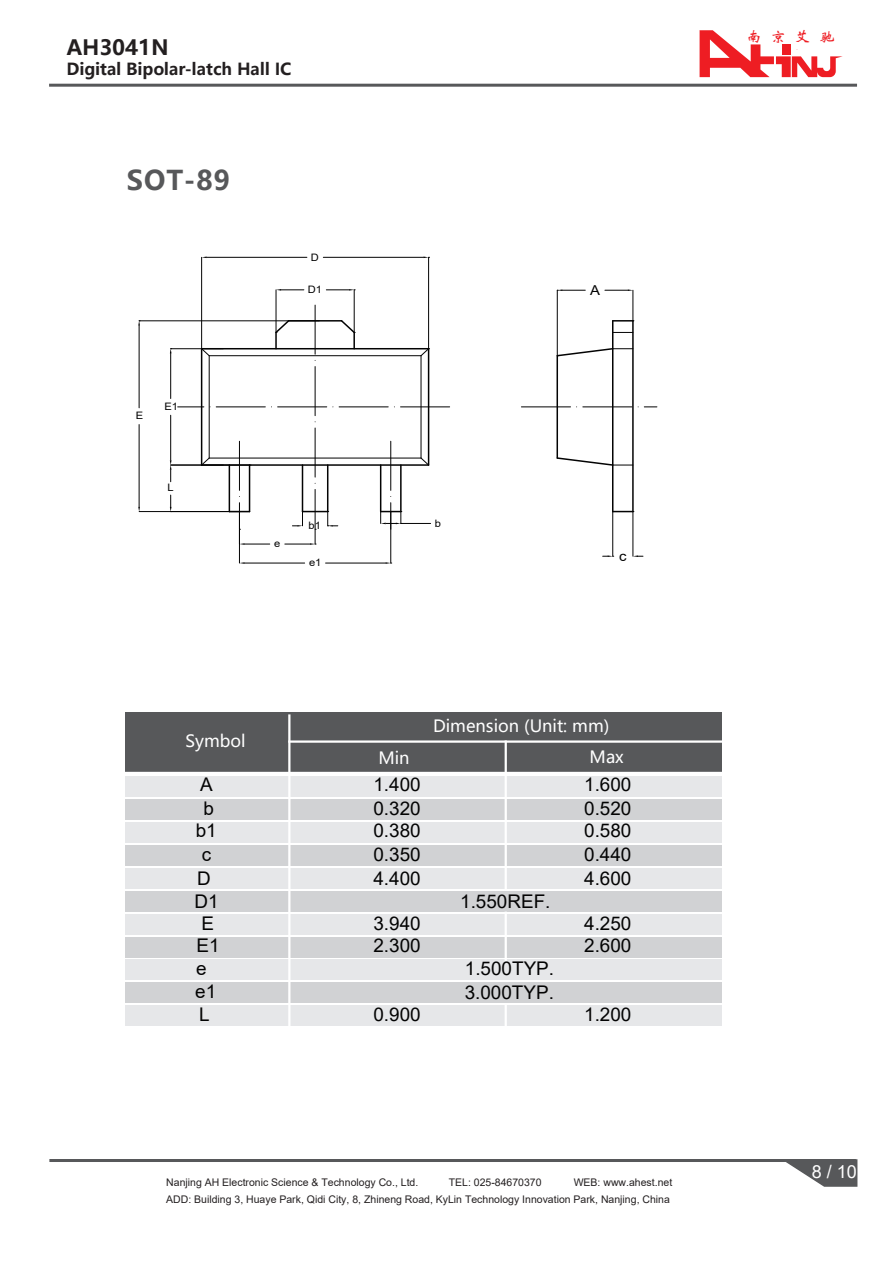
<style>
.page{position:relative;width:893px;height:1263px;background:#fff}
.page>*{position:absolute;margin:0;border:0;box-sizing:border-box;transform-origin:0 0}
.t1{font:700 27px "Microsoft Ya Hei";color:#57585a}
.t2{font:700 21px "Microsoft Ya Hei";color:#231f20}
.t3{font:18.9px/23.7px "Arial";color:#030303}
.t4{font:18px "Arial";color:#fff}
.t5{font:16.8px "Microsoft Ya Hei";color:#fff}
.t6{font:700 16.5px "Microsoft Ya Hei";color:#231f20}
.t7{font:15.3px "ST Xinwei";color:#ee1d23}
.t8{font:13.65px "Arial";color:#030303;scale:1.08 1}
.t9{font:10.5px "Arial";color:#231f20}
.t10{font:10.2px "Arial";color:#030303;scale:1.08 1}
</style>
<div class="page">
<hr style="left:49px;top:84px;width:808px;height:3px;background:#57585a">
<svg style="left:700px;top:30px;width:143px;height:47px"></svg>
<hr style="left:49px;top:1159px;width:807px;height:3px;background:#57585a">
<svg style="left:786px;top:1159px;width:72px;height:28px"></svg>
<svg style="left:521px;top:407px;width:136px;height:1px"></svg>
<hr style="left:612px;top:321px;width:1px;height:191px;background:#030303">
<hr style="left:632px;top:321px;width:2px;height:191px;background:#030303">
<hr style="left:556px;top:356px;width:2px;height:102px;background:#030303">
<svg style="left:556px;top:456px;width:77px;height:11px"></svg>
<hr style="left:613px;top:320px;width:20px;height:2px;background:#030303">
<svg style="left:613px;top:332px;width:19px;height:1px"></svg>
<hr style="left:139px;top:511px;width:100px;height:1px;background:#030303">
<hr style="left:139px;top:321px;width:179px;height:1px;background:#030303">
<hr style="left:139px;top:424px;width:1px;height:83px;background:#030303">
<hr style="left:139px;top:325px;width:1px;height:83px;background:#030303">
<hr style="left:171px;top:348px;width:51px;height:1px;background:#030303">
<hr style="left:170px;top:415px;width:1px;height:45px;background:#030303">
<hr style="left:170px;top:353px;width:1px;height:45px;background:#030303">
<hr style="left:201px;top:257px;width:1px;height:91px;background:#030303">
<hr style="left:428px;top:257px;width:1px;height:91px;background:#030303">
<hr style="left:207px;top:257px;width:100px;height:1px;background:#030303">
<hr style="left:323px;top:257px;width:101px;height:1px;background:#030303">
<hr style="left:276px;top:290px;width:1px;height:42px;background:#030303">
<hr style="left:354px;top:290px;width:1px;height:42px;background:#030303">
<svg style="left:276px;top:289px;width:28px;height:2px"></svg>
<svg style="left:326px;top:289px;width:29px;height:2px"></svg>
<hr style="left:633px;top:290px;width:1px;height:30px;background:#030303">
<hr style="left:557px;top:290px;width:1px;height:65px;background:#030303">
<svg style="left:605px;top:289px;width:28px;height:2px"></svg>
<svg style="left:556px;top:347px;width:77px;height:10px"></svg>
<svg style="left:557px;top:289px;width:28px;height:2px"></svg>
<hr style="left:633px;top:512px;width:1px;height:44px;background:#030303">
<hr style="left:612px;top:512px;width:1px;height:44px;background:#030303">
<svg style="left:633px;top:555px;width:10px;height:2px"></svg>
<svg style="left:613px;top:511px;width:19px;height:1px"></svg>
<svg style="left:603px;top:555px;width:11px;height:2px"></svg>
<hr style="left:239px;top:512px;width:1px;height:51px;background:#030303">
<hr style="left:390px;top:512px;width:1px;height:51px;background:#030303">
<hr style="left:244px;top:563px;width:61px;height:1px;background:#030303">
<hr style="left:326px;top:563px;width:60px;height:1px;background:#030303">
<svg style="left:386px;top:562px;width:6px;height:2px"></svg>
<hr style="left:171px;top:465px;width:79px;height:1px;background:#030303">
<svg style="left:170px;top:460px;width:2px;height:22px"></svg>
<svg style="left:178px;top:305px;width:272px;height:240px"></svg>
<svg style="left:170px;top:495px;width:2px;height:16px"></svg>
<div style="left:126px;top:712px;width:596px;height:59px;background:#57585a"></div>
<div style="left:126px;top:868px;width:596px;height:20px;background:#e6e7e9"></div>
<div style="left:126px;top:983px;width:596px;height:20px;background:#d1d2d4"></div>
<div style="left:126px;top:776px;width:596px;height:21px;background:#e6e7e9"></div>
<div style="left:126px;top:799px;width:596px;height:21px;background:#d1d2d4"></div>
<div style="left:126px;top:822px;width:596px;height:20px;background:#e6e7e9"></div>
<div style="left:126px;top:845px;width:596px;height:20px;background:#d1d2d4"></div>
<div style="left:126px;top:891px;width:596px;height:20px;background:#d1d2d4"></div>
<div style="left:126px;top:914px;width:596px;height:20px;background:#e6e7e9"></div>
<div style="left:126px;top:937px;width:596px;height:20px;background:#d1d2d4"></div>
<div style="left:126px;top:960px;width:596px;height:20px;background:#e6e7e9"></div>
<div style="left:126px;top:1006px;width:596px;height:20px;background:#e6e7e9"></div>
<hr style="left:288px;top:715px;width:2px;height:312px;background:#fff">
<hr style="left:505px;top:741px;width:2px;height:147px;background:#fff">
<hr style="left:289px;top:740px;width:433px;height:3px;background:#fff">
<hr style="left:505px;top:913px;width:2px;height:47px;background:#fff">
<hr style="left:505px;top:1005px;width:2px;height:21px;background:#fff">
<h2 class="t2" style="left:66px;top:33px;width:104px">AH3041N</h2>
<h3 class="t6" style="left:66px;top:57px;width:226px">Digital Bipolar-latch Hall IC</h3>
<h1 class="t1" style="left:127px;top:161px;width:105px">SOT-89</h1>
<p class="t10" style="left:136px;top:409px;width:8px">E</p>
<p class="t10" style="left:165px;top:400px;width:14px">E1</p>
<p class="t10" style="left:168px;top:481px;width:7px">L</p>
<p class="t10" style="left:311px;top:250px;width:9px">D</p>
<p class="t10" style="left:308px;top:282px;width:15px">D1</p>
<p class="t10" style="left:274px;top:537px;width:7px">e</p>
<p class="t10" style="left:309px;top:518px;width:13px">b1</p>
<p class="t10" style="left:309px;top:556px;width:13px">e1</p>
<p class="t10" style="left:435px;top:516px;width:7px">b</p>
<h3 class="t8" style="left:590px;top:280px;width:11px">A</h3>
<h3 class="t8" style="left:619px;top:546px;width:8px">c</h3>
<h3 class="t5" style="left:186px;top:730px;width:62px">Symbol</h3>
<h3 class="t5" style="left:433px;top:714px;width:178px">Dimension (Unit: mm)</h3>
<h3 class="t5" style="left:378px;top:747px;width:33px">Min</h3>
<h3 class="t5" style="left:590px;top:746px;width:36px">Max</h3>
<h3 class="t3" style="left:200px;top:772px;width:14px">A</h3>
<h3 class="t3" style="left:373px;top:772px;width:49px">1.400</h3>
<h3 class="t3" style="left:584px;top:772px;width:49px">1.600</h3>
<h3 class="t3" style="left:203px;top:796px;width:12px">b</h3>
<h3 class="t3" style="left:373px;top:796px;width:49px">0.320</h3>
<h3 class="t3" style="left:584px;top:796px;width:49px">0.520</h3>
<h3 class="t3" style="left:196px;top:819px;width:23px">b1</h3>
<h3 class="t3" style="left:373px;top:819px;width:49px">0.380</h3>
<h3 class="t3" style="left:584px;top:819px;width:49px">0.580</h3>
<h3 class="t3" style="left:202px;top:843px;width:11px">c</h3>
<h3 class="t3" style="left:373px;top:843px;width:49px">0.350</h3>
<h3 class="t3" style="left:584px;top:843px;width:49px">0.440</h3>
<h3 class="t3" style="left:197px;top:867px;width:15px">D</h3>
<h3 class="t3" style="left:373px;top:867px;width:49px">4.400</h3>
<h3 class="t3" style="left:584px;top:867px;width:49px">4.600</h3>
<h3 class="t3" style="left:195px;top:889px;width:26px">D1</h3>
<h3 class="t3" style="left:460px;top:889px;width:92px">1.550REF.</h3>
<h3 class="t3" style="left:201px;top:911px;width:14px">E</h3>
<h3 class="t3" style="left:373px;top:911px;width:49px">3.940</h3>
<h3 class="t3" style="left:584px;top:911px;width:49px">4.250</h3>
<h3 class="t3" style="left:196px;top:934px;width:25px">E1</h3>
<h3 class="t3" style="left:373px;top:934px;width:49px">2.300</h3>
<h3 class="t3" style="left:584px;top:934px;width:49px">2.600</h3>
<h3 class="t3" style="left:196px;top:956px;width:12px">e</h3>
<h3 class="t3" style="left:195px;top:980px;width:23px">e1</h3>
<h3 class="t3" style="left:465px;top:956px;width:91px">1.500TYP.<br>3.000TYP.</h3>
<h3 class="t3" style="left:199px;top:1002px;width:12px">L</h3>
<h3 class="t3" style="left:373px;top:1002px;width:49px">0.900</h3>
<h3 class="t3" style="left:584px;top:1002px;width:49px">1.200</h3>
<p class="t9" style="left:166px;top:1175px;width:254px">Nanjing AH Electronic Science &amp; Technology Co., Ltd.</p>
<p class="t9" style="left:449px;top:1175px;width:94px">TEL: 025-84670370</p>
<p class="t9" style="left:574px;top:1175px;width:100px">WEB: www.ahest.net</p>
<p class="t9" style="left:166px;top:1192px;width:505px">ADD: Building 3, Huaye Park, Qidi City, 8, Zhineng Road, KyLin Technology Innovation Park, Nanjing, China</p>
<h3 class="t7" style="left:746px;top:29px;width:90px">南京艾驰</h3>
<h3 class="t4" style="left:812px;top:1159px;width:47px">8 / 10</h3>
</div>
